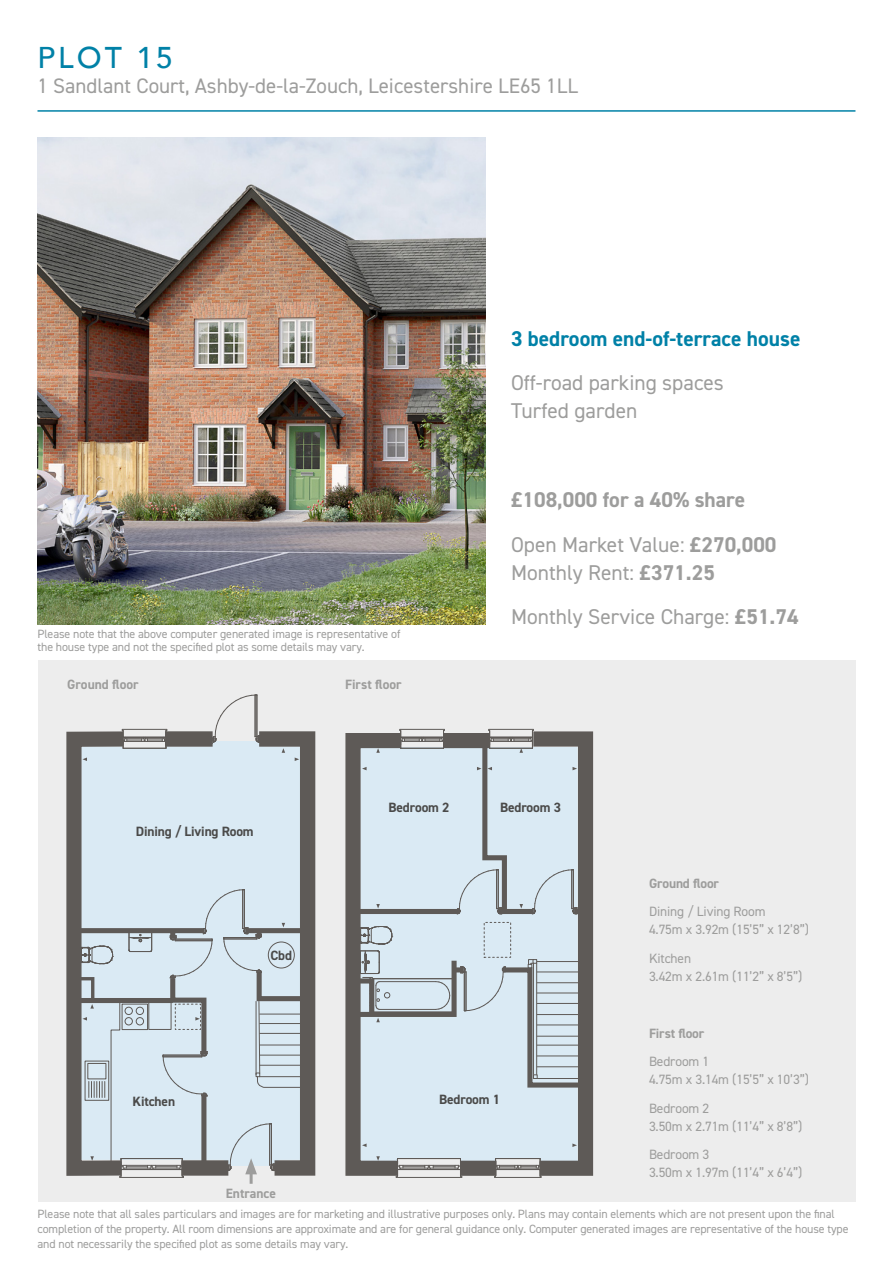
<style>
.page{position:relative;width:893px;height:1263px;background:#fff}
.page>*{position:absolute;margin:0;border:0;box-sizing:border-box;transform-origin:0 0}
.t1{font:500 30px "Avenir";letter-spacing:.1em;color:#0081a7}
.t2{font:21.45px/28px "DIN2014";color:#9d9d9c}
.t3{font:700 21.45px/44.5px "DIN2014";color:#9d9d9c}
.t4{font:700 21.45px "DIN2014";color:#0081a7}
.t5{font:21px "DIN2014";color:#9d9d9c}
.t6{font:13.5px/18px "DIN2014";letter-spacing:-.01em;color:#9d9d9c}
.t7{font:700 13.5px "DIN2014";letter-spacing:-.01em;color:#4a4a49}
.t8{font:700 13.5px "DIN2014";color:#9d9d9c}
.t9{font:12px/15px "DIN2014";letter-spacing:-.01em;color:#9d9d9c}
.s1{font-weight:400}
.s2{font-weight:700}
</style>
<div class="page">
<hr style="left:38px;top:110px;width:817px;height:2px;background:#0081a7">
<img style="left:38px;top:138px;width:447px;height:486px">
<div style="left:38px;top:661px;width:817px;height:541px;background:#ededed"></div>
<svg style="left:345px;top:728px;width:249px;height:450px;background:#bfcad1"></svg>
<hr style="left:250px;top:1169px;width:3px;height:15px;background:#9d9d9c">
<svg style="left:66px;top:695px;width:250px;height:483px;background:#c5d0d7"></svg>
<h1 class="t1" style="left:38px;top:31px;width:137px">PLOT 15</h1>
<h3 class="t5" style="left:38px;top:72px;width:542px">1 Sandlant Court, Ashby-de-la-Zouch, Leicestershire LE65 1LL</h3>
<p class="t9" style="left:38px;top:626px;width:364px;line-height:13.5px">Please note that the above computer generated image is representative of the house type and not the specified plot as some details may vary.</p>
<p class="t8" style="left:67px;top:675px;width:73px">Ground floor</p>
<p class="t8" style="left:345px;top:675px;width:58px">First floor</p>
<h2 class="t4" style="left:511px;top:324px;width:291px">3 bedroom end-of-terrace house</h2>
<h2 class="t2" style="left:511px;top:369px;width:214px">Off-road parking spaces<br>Turfed garden</h2>
<h2 class="t3" style="left:511px;top:477px;width:267px">£108,000 for a 40% share<br><span class="s1">Open Market Value:</span> £270,000</h2>
<h2 class="t2" style="left:511px;top:550px;width:289px;line-height:44.5px">Monthly Rent: <span class="s2">£371.25<br></span>Monthly Service Charge: <span class="s2">£51.74</span></h2>
<p class="t7" style="left:136px;top:822px;width:119px">Dining / Living Room</p>
<p class="t7" style="left:270px;top:946px;width:23px">Cbd</p>
<p class="t7" style="left:132px;top:1092px;width:44px">Kitchen</p>
<p class="t8" style="left:226px;top:1184px;width:52px">Entrance</p>
<p class="t7" style="left:388px;top:798px;width:62px">Bedroom 2</p>
<p class="t7" style="left:500px;top:798px;width:62px">Bedroom 3</p>
<p class="t7" style="left:439px;top:1090px;width:62px">Bedroom 1</p>
<p class="t8" style="left:649px;top:874px;width:72px">Ground floor</p>
<p class="t6" style="left:649px;top:902px;width:162px">Dining / Living Room<br>4.75m x 3.92m (15’5” x 12’8”)</p>
<p class="t6" style="left:649px;top:949px;width:155px">Kitchen<br>3.42m x 2.61m (11’2” x 8’5”)</p>
<p class="t8" style="left:649px;top:1024px;width:57px">First floor</p>
<p class="t6" style="left:649px;top:1052px;width:162px">Bedroom 1<br>4.75m x 3.14m (15’5” x 10’3”)</p>
<p class="t6" style="left:649px;top:1099px;width:155px">Bedroom 2<br>3.50m x 2.71m (11’4” x 8’8”)</p>
<p class="t6" style="left:649px;top:1145px;width:155px">Bedroom 3<br>3.50m x 1.97m (11’4” x 6’4”)</p>
<p class="t9" style="left:38px;top:1206px;width:813px">Please note that all sales particulars and images are for marketing and illustrative purposes only. Plans may contain elements which are not present upon the final completion of the property. All room dimensions are approximate and are for general guidance only. Computer generated images are representative of the house type and not necessarily the specified plot as some details may vary.</p>
</div>
